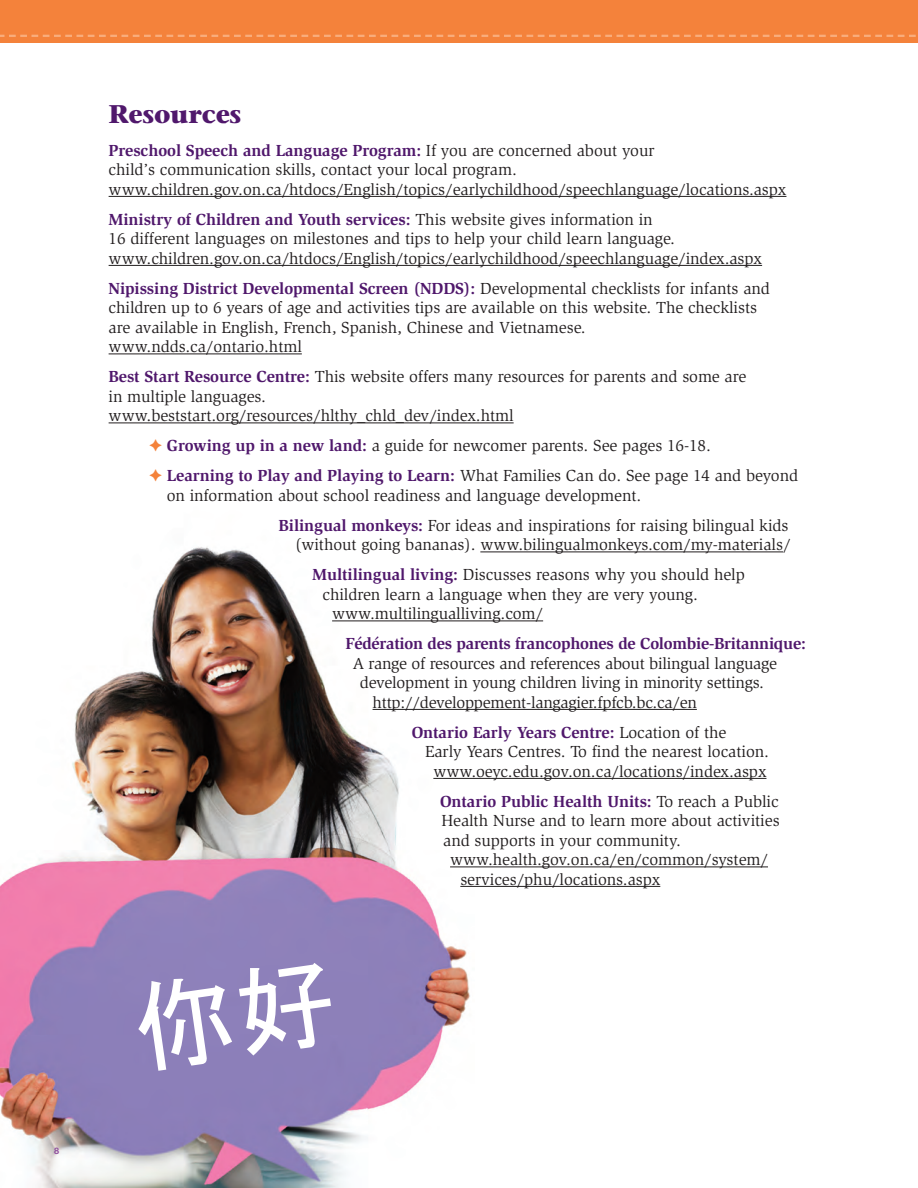
<style>
.page{position:relative;width:918px;height:1188px;background:#fff}
.page>*{position:absolute;margin:0;border:0;box-sizing:border-box;transform-origin:0 0}
.t1{font:700 25.5px "Stone Serif";letter-spacing:-.01em;color:#50186c}
.t2{font:16.5px/19.5px "Slimbach";letter-spacing:-.005em;color:#231f20}
.t3{font:700 16.5px "Slimbach";letter-spacing:-.015em;color:#50186c}
.t4{font:700 9px "Helvetica Neue";color:#90509f}
.s1{font-weight:700;color:#50186c}
.s2{font-weight:400;color:#231f20}
</style>
<div class="page">
<img style="left:0;top:547px;width:474px;height:641px">
<hr style="left:109px;top:196px;width:677px;height:1px;background:#231f20">
<hr style="left:109px;top:265px;width:653px;height:1px;background:#231f20">
<hr style="left:109px;top:353px;width:193px;height:1px;background:#231f20">
<hr style="left:109px;top:422px;width:405px;height:1px;background:#231f20">
<hr style="left:480px;top:551px;width:303px;height:1px;background:#231f20">
<hr style="left:332px;top:620px;width:211px;height:1px;background:#231f20">
<hr style="left:373px;top:709px;width:324px;height:1px;background:#231f20">
<hr style="left:433px;top:778px;width:333px;height:1px;background:#231f20">
<hr style="left:450px;top:866px;width:318px;height:1px;background:#231f20">
<hr style="left:460px;top:886px;width:200px;height:1px;background:#231f20">
<div style="left:0;top:0;width:918px;height:43px;background:#f4823b"></div>
<svg style="left:0;top:35px;width:916px;height:2px"></svg>
<svg style="left:138px;top:979px;width:94px;height:92px"></svg>
<svg style="left:239px;top:963px;width:92px;height:93px"></svg>
<h2 class="t1" style="left:109px;top:104px;width:134px">Resources</h2>
<p class="t2" style="left:109px;top:142px;width:679px"><span class="s1">Preschool Speech and Language Program:</span> If you are concerned about your<br>child’s communication skills, contact your local program. www.children.gov.on.ca/htdocs/English/topics/earlychildhood/speechlanguage/locations.aspx</p>
<p class="t2" style="left:109px;top:211px;width:655px"><span class="s1">Ministry of Children and Youth services:</span> This website gives information in<br>16 different languages on milestones and tips to help your child learn language. www.children.gov.on.ca/htdocs/English/topics/earlychildhood/speechlanguage/index.aspx</p>
<p class="t2" style="left:109px;top:280px;width:663px"><span class="s1">Nipissing District Developmental Screen (NDDS):</span> Developmental checklists for infants and children up to 6 years of age and activities tips are available on this website. The checklists are available in English, French, Spanish, Chinese and Vietnamese. www.ndds.ca/ontario.html</p>
<p class="t2" style="left:109px;top:368px;width:639px"><span class="s1">Best Start Resource Centre:</span> This website offers many resources for parents and some are in multiple languages.<br>www.beststart.org/resources/hlthy_chld_dev/index.html</p>
<p class="t2" style="left:167px;top:437px;width:546px"><span class="s1">Growing up in a new land:</span> a guide for newcomer parents. See pages 16-18.</p>
<p class="t2" style="left:167px;top:467px;width:633px"><span class="s1">Learning to Play and Playing to Learn:</span> What Families Can do. See page 14 and beyond on information about school readiness and language development.</p>
<p class="t2" style="left:279px;top:517px;width:513px;text-align:right"><span class="s1">Bilingual monkeys:</span> For ideas and inspirations for raising bilingual kids (without going bananas). www.bilingualmonkeys.com/my-materials/</p>
<p class="t2" style="left:312px;top:566px;width:434px"><span class="s1">Multilingual living:</span> Discusses reasons why you should help</p>
<p class="t2" style="left:322px;top:586px;width:377px">children learn a language when they are very young.</p>
<p class="t2" style="left:332px;top:605px;width:213px">www.multilingualliving.com/</p>
<p class="t3" style="left:345px;top:637px;width:462px">Fédération des parents francophones de Colombie-Britannique:</p>
<p class="t2" style="left:353px;top:655px;width:426px">A range of resources and references about bilingual language</p>
<p class="t2" style="left:360px;top:674px;width:406px">development in young children living in minority settings.</p>
<p class="t2" style="left:373px;top:694px;width:326px">http://developpement-langagier.fpfcb.bc.ca/en</p>
<p class="t3" style="left:412px;top:726px;width:316px">Ontario Early Years Centre: <span class="s2">Location of the</span></p>
<p class="t2" style="left:425px;top:743px;width:345px">Early Years Centres. To find the nearest location.</p>
<p class="t2" style="left:433px;top:763px;width:335px">www.oeyc.edu.gov.on.ca/locations/index.aspx</p>
<p class="t3" style="left:440px;top:795px;width:340px">Ontario Public Health Units: <span class="s2">To reach a Public</span></p>
<p class="t2" style="left:441px;top:812px;width:340px">Health Nurse and to learn more about activities</p>
<p class="t2" style="left:443px;top:832px;width:239px">and supports in your community.</p>
<p class="t2" style="left:450px;top:851px;width:320px">www.health.gov.on.ca/en/common/system/</p>
<p class="t2" style="left:460px;top:871px;width:202px">services/phu/locations.aspx</p>
<p class="t4" style="left:54px;top:1145px;width:7px">8</p>
</div>
